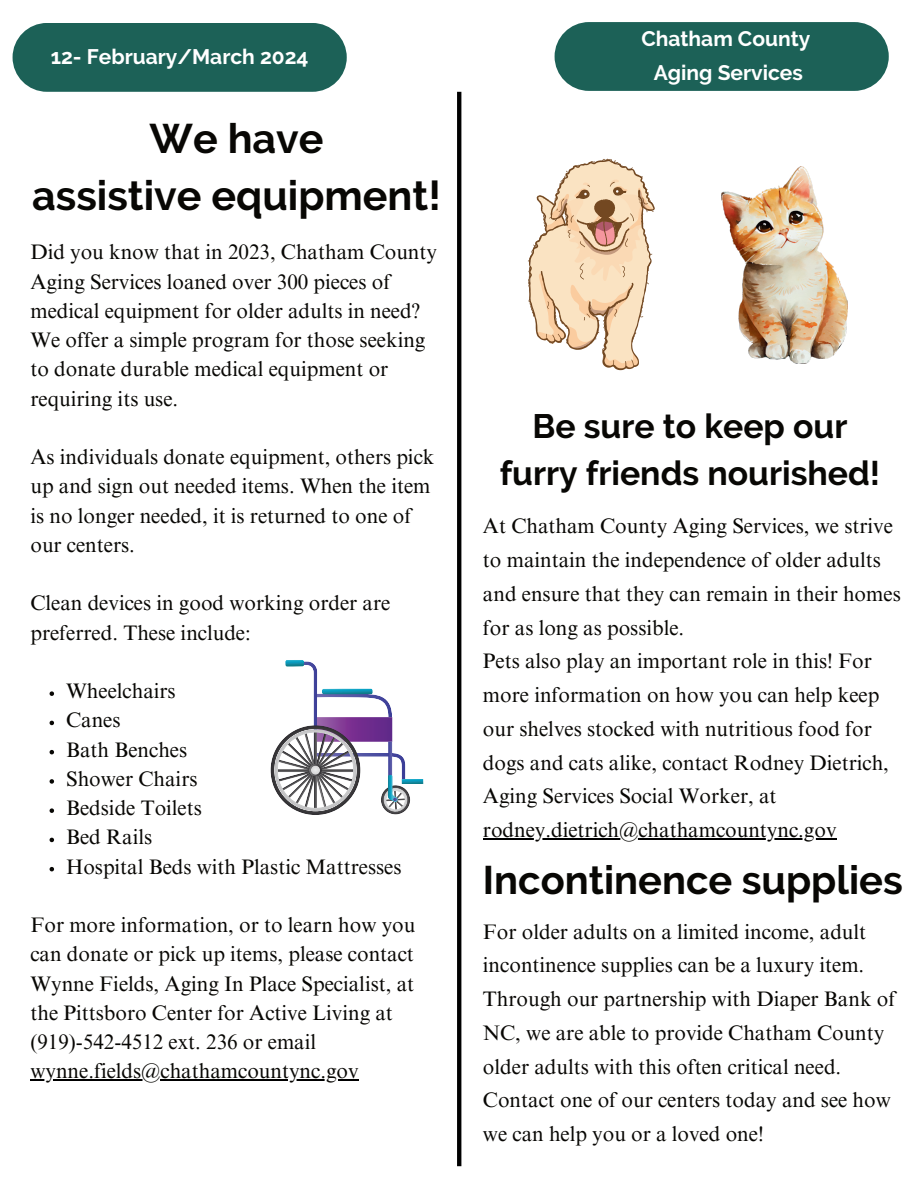
<style>
.page{position:relative;width:918px;height:1188px;background:#fff}
.page>*{position:absolute;margin:0;border:0;box-sizing:border-box;transform-origin:0 0}
.t1{font:700 41.25px/57.3px "Raleway";color:#080704;text-align:center}
.t2{font:700 39.75px "Raleway";color:#080704}
.t3{font:700 33.75px/47.2px "Raleway";color:#080704;text-align:center}
.t4{font:21px/29.2px "Times NRMT Pro";color:#080704}
.t5{font:700 21px/33.8px "Raleway";color:#fff;text-align:center}
</style>
<div class="page">
<div style="left:13px;top:23px;width:334px;height:69px;background:#1c6157;border-radius:34px"></div>
<div style="left:555px;top:22px;width:334px;height:69px;background:#1c6157;border-radius:34px"></div>
<svg style="left:457px;top:92px;width:4px;height:1074px;background:#030303"></svg>
<svg style="left:50px;top:691px;width:4px;height:5px"></svg>
<svg style="left:50px;top:721px;width:4px;height:4px"></svg>
<svg style="left:50px;top:750px;width:4px;height:4px"></svg>
<svg style="left:50px;top:779px;width:4px;height:5px"></svg>
<svg style="left:50px;top:808px;width:4px;height:5px"></svg>
<svg style="left:50px;top:838px;width:4px;height:4px"></svg>
<svg style="left:50px;top:867px;width:4px;height:4px"></svg>
<hr style="left:30px;top:1080px;width:329px;height:1px;background:#000">
<img style="left:360px;top:753px;width:45px;height:31px">
<img style="left:317px;top:693px;width:75px;height:49px">
<img style="left:304px;top:661px;width:13px;height:64px">
<img style="left:388px;top:742px;width:4px;height:33px">
<img style="left:271px;top:725px;width:89px;height:90px">
<img style="left:274px;top:729px;width:83px;height:82px">
<img style="left:381px;top:785px;width:29px;height:29px">
<img style="left:383px;top:788px;width:25px;height:24px">
<img style="left:402px;top:779px;width:21px;height:5px">
<img style="left:322px;top:689px;width:51px;height:5px">
<img style="left:285px;top:660px;width:19px;height:7px">
<img style="left:388px;top:775px;width:10px;height:27px">
<svg style="left:393px;top:797px;width:5px;height:5px"></svg>
<svg style="left:528px;top:159px;width:127px;height:211px"></svg>
<img style="left:721px;top:166px;width:126px;height:197px">
<hr style="left:483px;top:838px;width:354px;height:1px;background:#000">
<p class="t5" style="left:51px;top:40px;width:259px">12- February/March 2024</p>
<h1 class="t1" style="left:32px;top:110px;width:410px">We have<br>assistive equipment!</h1>
<p class="t4" style="left:30px;top:239px;width:408px">Did you know that in 2023, Chatham County Aging Services loaned over 300 pieces of medical equipment for older adults in need?<br>We offer a simple program for those seeking to donate durable medical equipment or requiring its use.</p>
<p class="t4" style="left:30px;top:444px;width:406px">As individuals donate equipment, others pick up and sign out needed items. When the item is no longer needed, it is returned to one of our centers.</p>
<p class="t4" style="left:30px;top:590px;width:361px">Clean devices in good working order are preferred. These include:</p>
<p class="t4" style="left:66px;top:678px;width:337px">Wheelchairs<br>Canes<br>Bath Benches<br>Shower Chairs<br>Bedside Toilets<br>Bed Rails<br>Hospital Beds with Plastic Mattresses</p>
<p class="t4" style="left:30px;top:912px;width:386px">For more information, or to learn how you can donate or pick up items, please contact Wynne Fields, Aging In Place Specialist, at the Pittsboro Center for Active Living at (919)-542-4512 ext. 236 or email wynne.fields@chathamcountync.gov</p>
<p class="t5" style="left:641px;top:22px;width:170px">Chatham County<br>Aging Services</p>
<h3 class="t3" style="left:500px;top:402px;width:382px">Be sure to keep our furry friends nourished!</h3>
<p class="t4" style="left:483px;top:511px;width:419px;line-height:33.8px">At Chatham County Aging Services, we strive to maintain the independence of older adults and ensure that they can remain in their homes for as long as possible.<br>Pets also play an important role in this! For more information on how you can help keep our shelves stocked with nutritious food for dogs and cats alike, contact Rodney Dietrich, Aging Services Social Worker, at rodney.dietrich@chathamcountync.gov</p>
<h2 class="t2" style="left:483px;top:857px;width:421px">Incontinence supplies</h2>
<p class="t4" style="left:483px;top:916px;width:414px;line-height:33.8px">For older adults on a limited income, adult incontinence supplies can be a luxury item.<br>Through our partnership with Diaper Bank of NC, we are able to provide Chatham County older adults with this often critical need.<br>Contact one of our centers today and see how we can help you or a loved one!</p>
</div>
